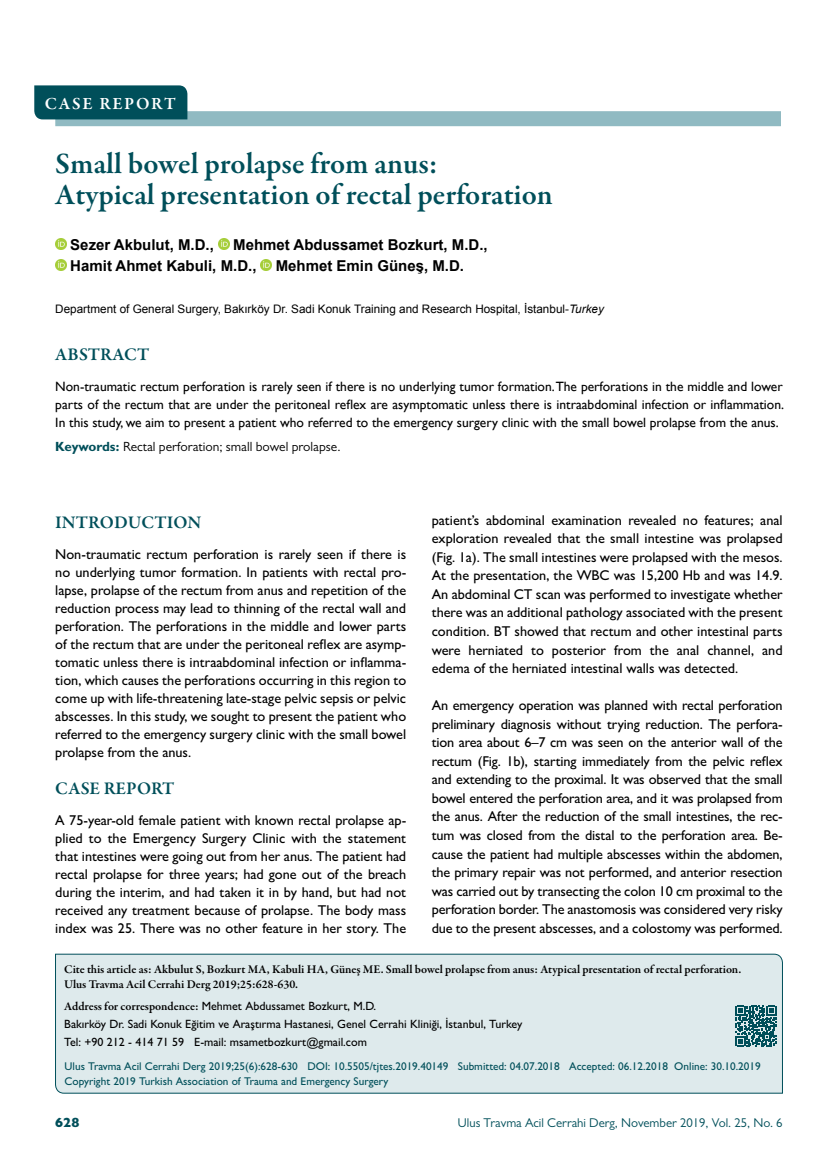
<style>
.page{position:relative;width:838px;height:1170px;background:#fff}
.page>*{position:absolute;margin:0;border:0;box-sizing:border-box;transform-origin:0 0}
.t1{font:600 30px/31.5px "Garamond Premr Pro";color:#004f5a}
.t2{font:600 18px "Garamond Premr Pro";letter-spacing:.005em;color:#004f5a}
.t3{font:600 17.25px "Garamond Premr Pro";letter-spacing:.1em;color:#fff}
.t4{font:700 15px/21px "Arial";color:#000}
.t5{font:500 14.25px/18.6px "Gill Sans MT Pro";color:#000;text-align:justify}
.t6{font:13.5px/18px "Gill Sans";color:#000;text-align:justify}
.t7{font:800 13.5px "Gill Sans MT Pro";color:#004f5a}
.t8{font:13.35px "Gill Sans MT Pro";color:#000}
.t9{font:12.75px "Gill Sans MT Pro";color:#004f5a}
.t10{font:500 12px/18px "Gill Sans MT Pro";color:#000}
.t11{font:600 12px/15px "Garamond Premr Pro";color:#000}
.t12{font:11.7px "Arial";color:#000}
.t13{font:500 11.25px/15px "Gill Sans MT Pro";color:#004f5a}
.s1{font-style:italic}
.s2{font-weight:700;color:#004f5a}
.s3{font-family:"Garamond Premr Pro";font-weight:600}
</style>
<div class="page">
<div style="left:55px;top:111px;width:726px;height:15px;background:#90bac2"></div>
<svg style="left:55px;top:238px;width:11px;height:11px"></svg>
<svg style="left:218px;top:238px;width:11px;height:11px"></svg>
<svg style="left:55px;top:259px;width:11px;height:11px"></svg>
<svg style="left:261px;top:259px;width:11px;height:11px"></svg>
<div style="left:34px;top:85px;width:153px;height:34px;background:#004f5a"></div>
<div style="left:55px;top:953px;width:728px;height:140px;background:#deeaec"></div>
<svg style="left:735px;top:1005px;width:41px;height:41px;background:#447f87"></svg>
<p class="t3" style="left:45px;top:93px;width:133px">CASE REPORT</p>
<h1 class="t1" style="left:55px;top:148px;width:499px">Small bowel prolapse from anus:<br>Atypical presentation of rectal perforation</h1>
<p class="t4" style="left:70px;top:234px;width:145px">Sezer Akbulut, M.D.,</p>
<p class="t4" style="left:70px;top:234px;width:419px;text-indent:163px">Mehmet Abdussamet Bozkurt, M.D.,<br>Hamit Ahmet Kabuli, M.D.,</p>
<p class="t4" style="left:276px;top:255px;width:190px">Mehmet Emin Güneş, M.D.</p>
<p class="t12" style="left:55px;top:301px;width:550px">Department of General Surgery, Bakırköy Dr. Sadi Konuk Training and Research Hospital, İstanbul-<span class="s1">Turkey</span></p>
<p class="t2" style="left:55px;top:343px;width:95px">ABSTRACT</p>
<p class="t6" style="left:55px;top:377px;width:730px">Non-traumatic rectum perforation is rarely seen if there is no underlying tumor formation. The perforations in the middle and lower parts of the rectum that are under the peritoneal reflex are asymptomatic unless there is intraabdominal infection or inflammation.<br>In this study, we aim to present a patient who referred to the emergency surgery clinic with the small bowel prolapse from the anus.</p>
<p class="t8" style="left:55px;top:438px;width:287px"><span class="s2">Keywords:</span> Rectal perforation; small bowel prolapse.</p>
<p class="t2" style="left:55px;top:511px;width:148px">INTRODUCTION</p>
<p class="t5" style="left:55px;top:545px;width:352px;line-height:18px">Non-traumatic rectum perforation is rarely seen if there is no underlying tumor formation. In patients with rectal pro&shy;lapse, prolapse of the rectum from anus and repetition of the reduction process may lead to thinning of the rectal wall and perforation. The perforations in the middle and lower parts of the rectum that are under the peritoneal reflex are asymp&shy;tomatic unless there is intraabdominal infection or inflamma&shy;tion, which causes the perforations occurring in this region to come up with life-threatening late-stage pelvic sepsis or pelvic abscesses. In this study, we sought to present the patient who referred to the emergency surgery clinic with the small bowel prolapse from the anus.</p>
<p class="t2" style="left:55px;top:777px;width:120px">CASE REPORT</p>
<p class="t5" style="left:55px;top:810px;width:352px;line-height:18px">A 75-year-old female patient with known rectal prolapse ap&shy;plied to the Emergency Surgery Clinic with the statement that intestines were going out from her anus. The patient had rectal prolapse for three years; had gone out of the breach during the interim, and had taken it in by hand, but had not received any treatment because of prolapse. The body mass index was 25. There was no other feature in her story. The</p>
<p class="t5" style="left:432px;top:510px;width:352px">patient’s abdominal examination revealed no features; anal exploration revealed that the small intestine was prolapsed (Fig. 1a). The small intestines were prolapsed with the mesos.<br>At the presentation, the WBC was 15,200 Hb and was 14.9.<br>An abdominal CT scan was performed to investigate whether there was an additional pathology associated with the present condition. BT showed that rectum and other intestinal parts were herniated to posterior from the anal channel, and edema of the herniated intestinal walls was detected.</p>
<p class="t5" style="left:432px;top:696px;width:352px">An emergency operation was planned with rectal perforation preliminary diagnosis without trying reduction. The perfora&shy;tion area about 6–7 cm was seen on the anterior wall of the rectum (Fig. 1b), starting immediately from the pelvic reflex and extending to the proximal. It was observed that the small bowel entered the perforation area, and it was prolapsed from the anus. After the reduction of the small intestines, the rec&shy;tum was closed from the distal to the perforation area. Be&shy;cause the patient had multiple abscesses within the abdomen, the primary repair was not performed, and anterior resection was carried out by transecting the colon 10 cm proximal to the perforation border. The anastomosis was considered very risky due to the present abscesses, and a colostomy was performed.</p>
<p class="t11" style="left:64px;top:962px;width:678px">Cite this article as: Akbulut S, Bozkurt MA, Kabuli HA, Güneş ME. Small bowel prolapse from anus: Atypical presentation of rectal perforation.<br>Ulus Travma Acil Cerrahi Derg 2019;25:628-630.</p>
<p class="t10" style="left:64px;top:997px;width:459px"><span class="s3">Address for correspondence:</span> Mehmet Abdussamet Bozkurt, M.D.<br>Bakırköy Dr. Sadi Konuk Eğitim ve Araştırma Hastanesi, Genel Cerrahi Kliniği, İstanbul, Turkey<br>Tel: +90 212 - 414 71 59 E-mail: msametbozkurt@gmail.com</p>
<p class="t13" style="left:65px;top:1058px;width:697px">Ulus Travma Acil Cerrahi Derg 2019;25(6):628-630 DOI: 10.5505/tjtes.2019.40149 Submitted: 04.07.2018 Accepted: 06.12.2018 Online: 30.10.2019<br>Copyright 2019 Turkish Association of Trauma and Emergency Surgery</p>
<p class="t7" style="left:55px;top:1114px;width:26px">628</p>
<p class="t9" style="left:458px;top:1115px;width:326px">Ulus Travma Acil Cerrahi Derg, November 2019, Vol. 25, No. 6</p>
</div>
